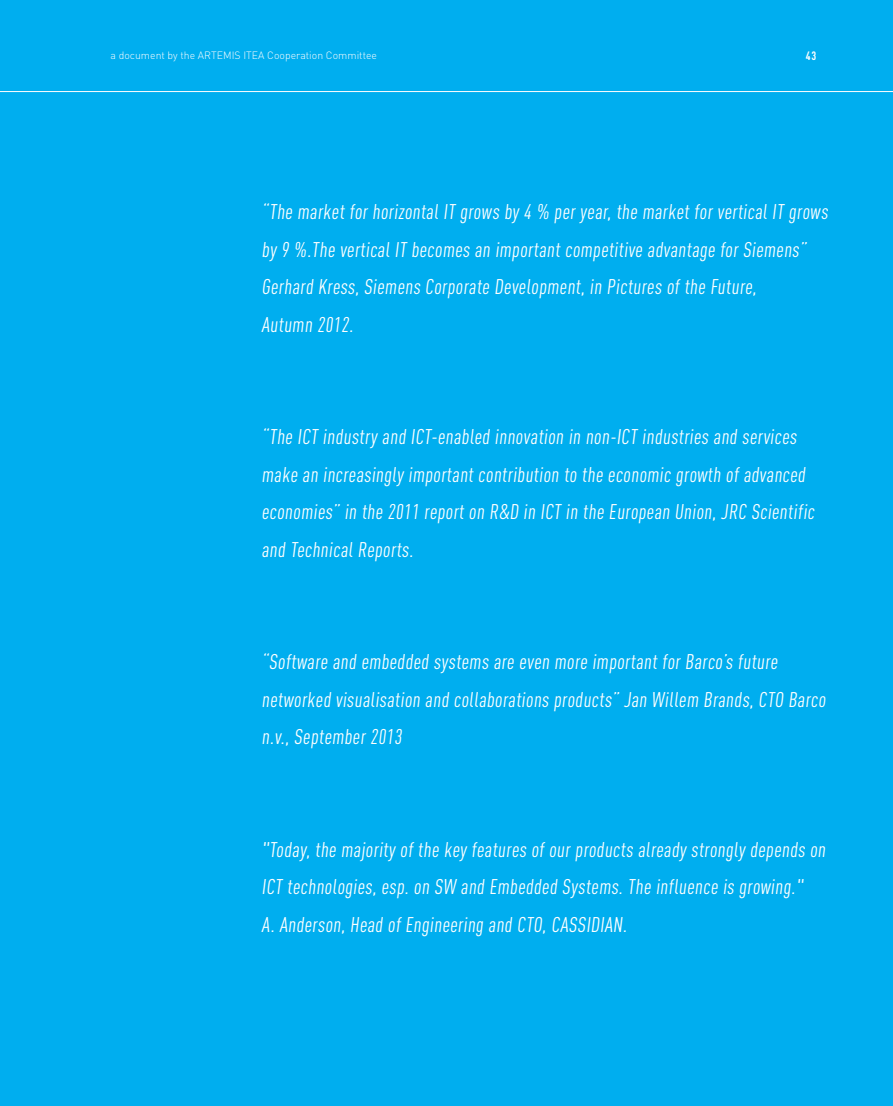
<style>
.page{position:relative;width:893px;height:1106px;background:#00aeef}
.page>*{position:absolute;margin:0;border:0;box-sizing:border-box;transform-origin:0 0}
.t1{font:21px/37.5px "DIN Cond";letter-spacing:.03em;color:#fff}
.t2{font:700 12px "DIN Cond";color:#fff}
.t3{font:300 10.5px "DIN Pro";color:#fff}
</style>
<div class="page">
<hr style="left:0;top:91px;width:893px;height:1px;background:#fff">
<p class="t3" style="left:111px;top:48px;width:268px">a document by the ARTEMIS ITEA Cooperation Committee</p>
<p class="t2" style="left:806px;top:48px;width:12px">43</p>
<p class="t1" style="left:261px;top:193px;width:571px">“The market for horizontal IT grows by 4 % per year, the market for vertical IT grows by 9 %.The vertical IT becomes an important competitive advantage for Siemens” Gerhard Kress, Siemens Corporate Development, in Pictures of the Future,<br>Autumn 2012.</p>
<p class="t1" style="left:261px;top:418px;width:557px">“The ICT industry and ICT-enabled innovation in non-ICT industries and services make an increasingly important contribution to the economic growth of advanced economies” in the 2011 report on R&amp;D in ICT in the European Union, JRC Scientific and Technical Reports.</p>
<p class="t1" style="left:261px;top:643px;width:568px">“Software and embedded systems are even more important for Barco’s future networked visualisation and collaborations products” Jan Willem Brands, CTO Barco n.v., September 2013</p>
<p class="t1" style="left:261px;top:830px;width:568px">"Today, the majority of the key features of our products already strongly depends on<br>ICT technologies, esp. on SW and Embedded Systems. The influence is growing."<br>A. Anderson, Head of Engineering and CTO, CASSIDIAN.</p>
</div>
